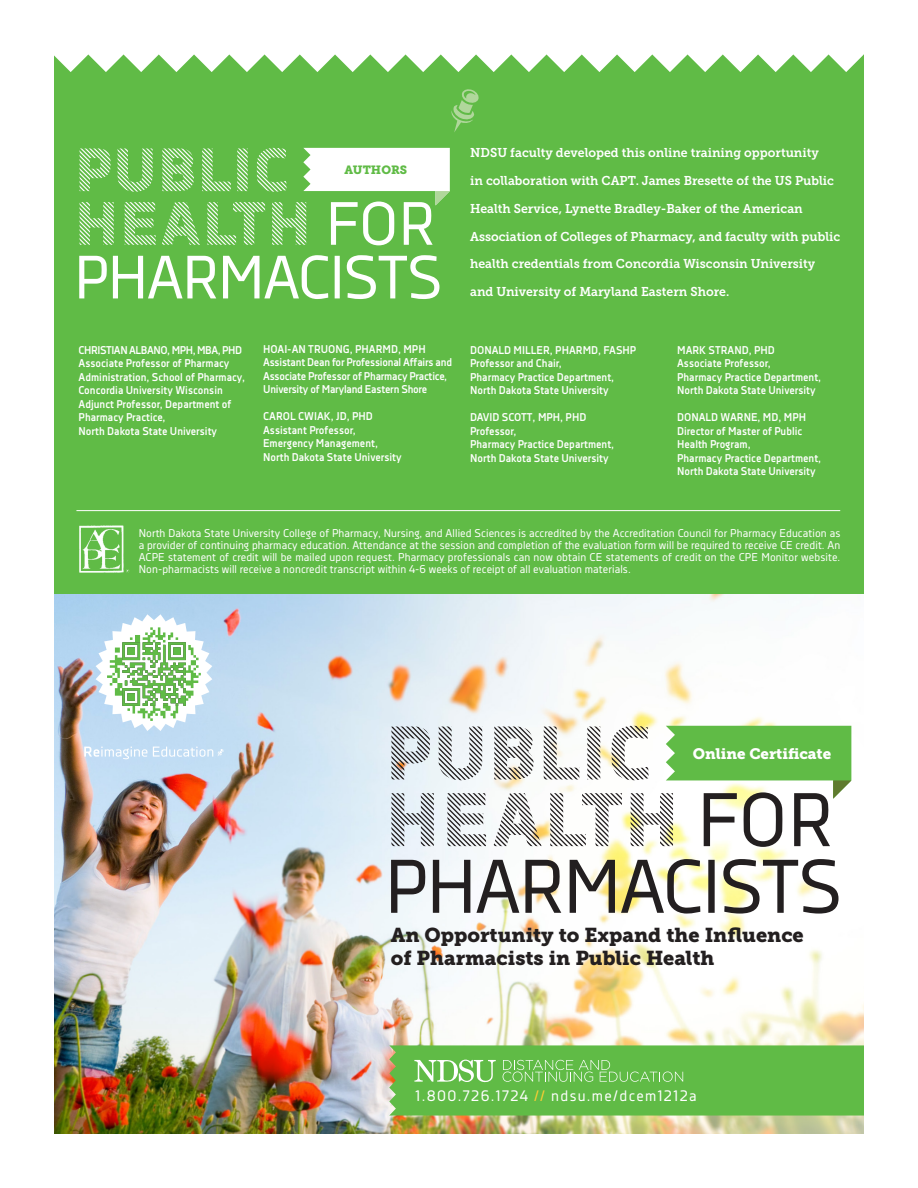
<style>
.page{position:relative;width:918px;height:1188px;background:#fff}
.page>*{position:absolute;margin:0;border:0;box-sizing:border-box;transform-origin:0 0}
.t1{font:19.95px/23.2px "Museo Slab 900";color:#231f20}
.t2{font:15.15px "Decima Nova";letter-spacing:.09em;color:#fff}
.t3{font:15px "Museo Slab 900";color:#fff}
.t4{font:12.75px/27.8px "Museo Slab 700";color:#fff;scale:.96 1}
.t5{font:11.85px "Museo Slab 900";color:#60bb46}
.t6{font:700 11.25px/13.5px "Decima Nova";color:#fff;scale:.96 1}
.t7{font:11.25px/12px "Decima Nova";letter-spacing:.01em;color:#fff;text-align:justify}
.t8{font:700 11.25px/13.5px "Decima Nova";letter-spacing:-.02em;color:#fff;scale:.96 1}
.t9{font:700 11.25px "Decima Nova";letter-spacing:-.04em;color:#fff;scale:.96 1}
.s1{color:#fecd33}
</style>
<div class="page">
<img style="left:54px;top:594px;width:810px;height:540px">
<svg style="left:84px;top:747px;width:140px;height:12px;background:#cfe4f6"></svg>
<svg style="left:96px;top:614px;width:116px;height:117px"></svg>
<svg style="left:391px;top:859px;width:448px;height:55px"></svg>
<svg style="left:389px;top:1045px;width:475px;height:71px;background:#67bd4e"></svg>
<div style="left:54px;top:54px;width:810px;height:540px;background:#60bb46"></div>
<svg style="left:451px;top:88px;width:29px;height:45px"></svg>
<hr style="left:76px;top:510px;width:764px;height:1px;background:#fff">
<img style="left:76px;top:523px;width:57px;height:55px">
<svg style="left:391px;top:726px;width:460px;height:121px"></svg>
<svg style="left:79px;top:255px;width:360px;height:44px"></svg>
<svg style="left:80px;top:148px;width:370px;height:97px"></svg>
<p class="t9" style="left:79px;top:343px;width:172px">CHRISTIAN ALBANO, MPH, MBA, PHD</p>
<p class="t6" style="left:79px;top:357px;width:175px">Associate Professor of Pharmacy<br>Administration, School of Pharmacy,<br>Concordia University Wisconsin</p>
<p class="t6" style="left:79px;top:397px;width:161px">Adjunct Professor, Department of<br>Pharmacy Practice,</p>
<p class="t6" style="left:79px;top:424px;width:146px">North Dakota State University</p>
<p class="t5" style="left:345px;top:163px;width:64px">AUTHORS</p>
<p class="t8" style="left:263px;top:342px;width:198px">HOAI-AN TRUONG, PHARMD, MPH Assistant Dean for Professional Affairs and Associate Professor of Pharmacy Practice, University of Maryland Eastern Shore</p>
<p class="t6" style="left:263px;top:410px;width:116px">CAROL CWIAK, JD, PHD</p>
<p class="t6" style="left:263px;top:423px;width:121px">Assistant Professor,<br>Emergency Management,</p>
<p class="t6" style="left:263px;top:450px;width:146px">North Dakota State University</p>
<p class="t4" style="left:470px;top:139px;width:387px">NDSU faculty developed this online training opportunity<br>in collaboration with CAPT. James Bresette of the US Public Health Service, Lynette Bradley-Baker of the American Association of Colleges of Pharmacy, and faculty with public health credentials from Concordia Wisconsin University and University of Maryland Eastern Shore.</p>
<p class="t6" style="left:470px;top:343px;width:175px">DONALD MILLER, PHARMD, FASHP</p>
<p class="t6" style="left:470px;top:357px;width:152px">Professor and Chair,<br>Pharmacy Practice Department,</p>
<p class="t6" style="left:470px;top:384px;width:146px">North Dakota State University</p>
<p class="t6" style="left:470px;top:411px;width:123px">DAVID SCOTT, MPH, PHD</p>
<p class="t6" style="left:470px;top:424px;width:152px">Professor,<br>Pharmacy Practice Department,</p>
<p class="t6" style="left:470px;top:451px;width:146px">North Dakota State University</p>
<p class="t6" style="left:677px;top:343px;width:103px">MARK STRAND, PHD</p>
<p class="t6" style="left:677px;top:357px;width:152px">Associate Professor,<br>Pharmacy Practice Department,</p>
<p class="t6" style="left:677px;top:384px;width:146px">North Dakota State University</p>
<p class="t6" style="left:677px;top:411px;width:136px">DONALD WARNE, MD, MPH</p>
<p class="t6" style="left:677px;top:424px;width:152px">Director of Master of Public<br>Health Program,<br>Pharmacy Practice Department,</p>
<p class="t6" style="left:677px;top:465px;width:146px">North Dakota State University</p>
<p class="t7" style="left:139px;top:527px;width:703px">North Dakota State University College of Pharmacy, Nursing, and Allied Sciences is accredited by the Accreditation Council for Pharmacy Education as a provider of continuing pharmacy education. Attendance at the session and completion of the evaluation form will be required to receive CE credit. An ACPE statement of credit will be mailed upon request. Pharmacy professionals can now obtain CE statements of credit on the CPE Monitor website.<br>Non-pharmacists will receive a noncredit transcript within 4-6 weeks of receipt of all evaluation materials.</p>
<p class="t3" style="left:693px;top:745px;width:140px">Online Certificate</p>
<p class="t1" style="left:391px;top:923px;width:415px">An Opportunity to Expand the Influence of Pharmacists in Public Health</p>
<p class="t2" style="left:416px;top:1087px;width:283px">1.800.726.1724 <span class="s1">//</span> ndsu.me/dcem1212a</p>
</div>
